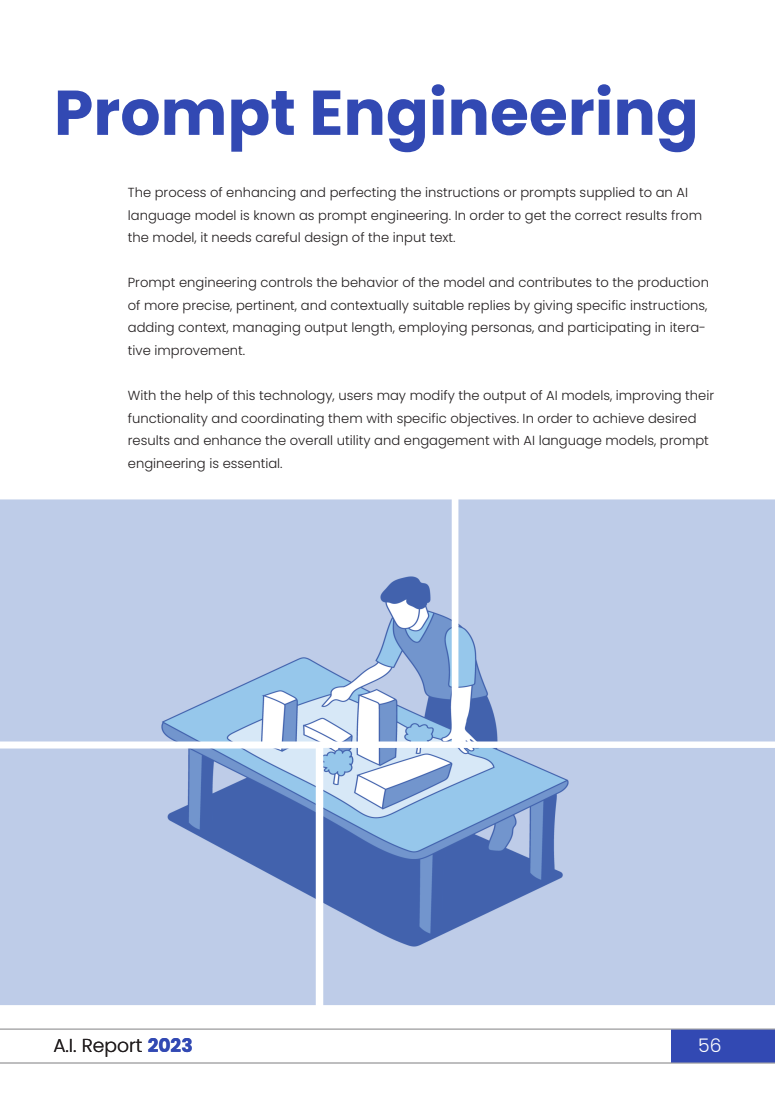
<style>
.page{position:relative;width:775px;height:1097px;background:#fff}
.page>*{position:absolute;margin:0;border:0;box-sizing:border-box;transform-origin:0 0}
.t1{font:700 63.12px "Poppins";color:#3249b3}
.t2{font:300 18.75px "Poppins";color:#231f20}
.t3{font:300 18.75px "Poppins";color:#fff}
.t4{font:300 13.12px/22.5px "Poppins";color:#231f20}
.s1{font-weight:700;color:#3249b3}
</style>
<div class="page">
<img style="left:0;top:499px;width:775px;height:505px">
<div style="left:672px;top:1028px;width:103px;height:34px;background:#3249b3"></div>
<hr style="left:0;top:1062px;width:775px;height:1px;background:#a9a9aa">
<hr style="left:0;top:1028px;width:775px;height:1px;background:#a9a9aa">
<h1 class="t1" style="left:54px;top:77px;width:646px">Prompt Engineering</h1>
<p class="t4" style="left:128px;top:182px;width:576px">The process of enhancing and perfecting the instructions or prompts supplied to an AI language model is known as prompt engineering. In order to get the correct results from the model, it needs careful design of the input text.</p>
<p class="t4" style="left:128px;top:272px;width:583px">Prompt engineering controls the behavior of the model and contributes to the production of more precise, pertinent, and contextually suitable replies by giving specific instructions, adding context, managing output length, employing personas, and participating in itera&shy;tive improvement.</p>
<p class="t4" style="left:128px;top:384px;width:588px">With the help of this technology, users may modify the output of AI models, improving their functionality and coordinating them with specific objectives. In order to achieve desired results and enhance the overall utility and engagement with AI language models, prompt engineering is essential.</p>
<h2 class="t2" style="left:53px;top:1034px;width:141px">A.I. Report <span class="s1">2023</span></h2>
<h2 class="t3" style="left:698px;top:1034px;width:25px">5623</h2>
</div>
